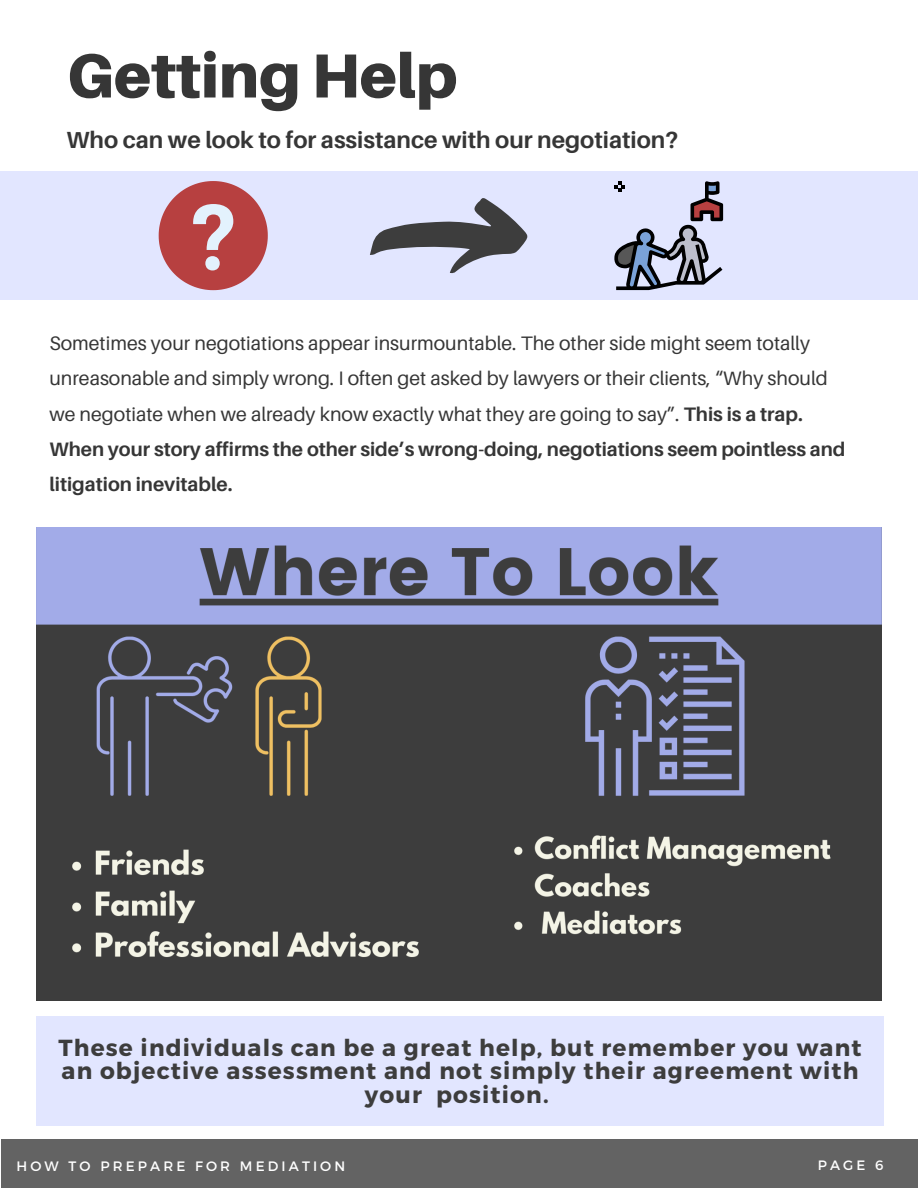
<style>
.page{position:relative;width:918px;height:1188px;background:#fff}
.page>*{position:absolute;margin:0;border:0;box-sizing:border-box;transform-origin:0 0}
.t1{font:900 62.25px "Aileron";color:#363636}
.t2{font:700 23.4px "Aileron";color:#363636}
.t3{font:700 23.25px/23.7px "Montserrat";letter-spacing:.05em;color:#3d3d3d;text-align:center}
.t4{font:19.5px/35.2px "Aileron";color:#363636}
.t5{font:13.65px "Montserrat";letter-spacing:.23em;color:#fff}
.s1{font-weight:700}
</style>
<div class="page">
<img style="left:37px;top:527px;width:844px;height:474px">
<div style="left:0;top:171px;width:918px;height:129px;background:#e2e6ff"></div>
<svg style="left:614px;top:181px;width:109px;height:109px"></svg>
<svg style="left:159px;top:181px;width:109px;height:109px"></svg>
<svg style="left:370px;top:198px;width:157px;height:75px"></svg>
<div style="left:1px;top:1139px;width:917px;height:49px;background:#636363"></div>
<div style="left:501px;top:942px;width:275px;height:41px;background:#3d3d3d"></div>
<div style="left:37px;top:1016px;width:847px;height:110px;background:#e2e6ff"></div>
<p class="t1" style="left:67px;top:37px;width:393px">Getting Help</p>
<p class="t2" style="left:67px;top:126px;width:613px">Who can we look to for assistance with our negotiation?</p>
<p class="t4" style="left:49px;top:325px;width:798px">Sometimes your negotiations appear insurmountable. The other side might seem totally unreasonable and simply wrong. I often get asked by lawyers or their clients, “Why should we negotiate when we already know exactly what they are going to say”. <span class="s1">This is a trap.<br>When your story affirms the other side’s wrong-doing, negotiations seem pointless and litigation inevitable.</span></p>
<p class="t3" style="left:59px;top:1034px;width:805px">These individuals can be a great help, but remember you want an objective assessment and not simply their agreement with your position.</p>
<p class="t5" style="left:16px;top:1158px;width:330px">HOW TO PREPARE FOR MEDIATION</p>
<p class="t5" style="left:818px;top:1157px;width:67px">PAGE 6</p>
</div>
